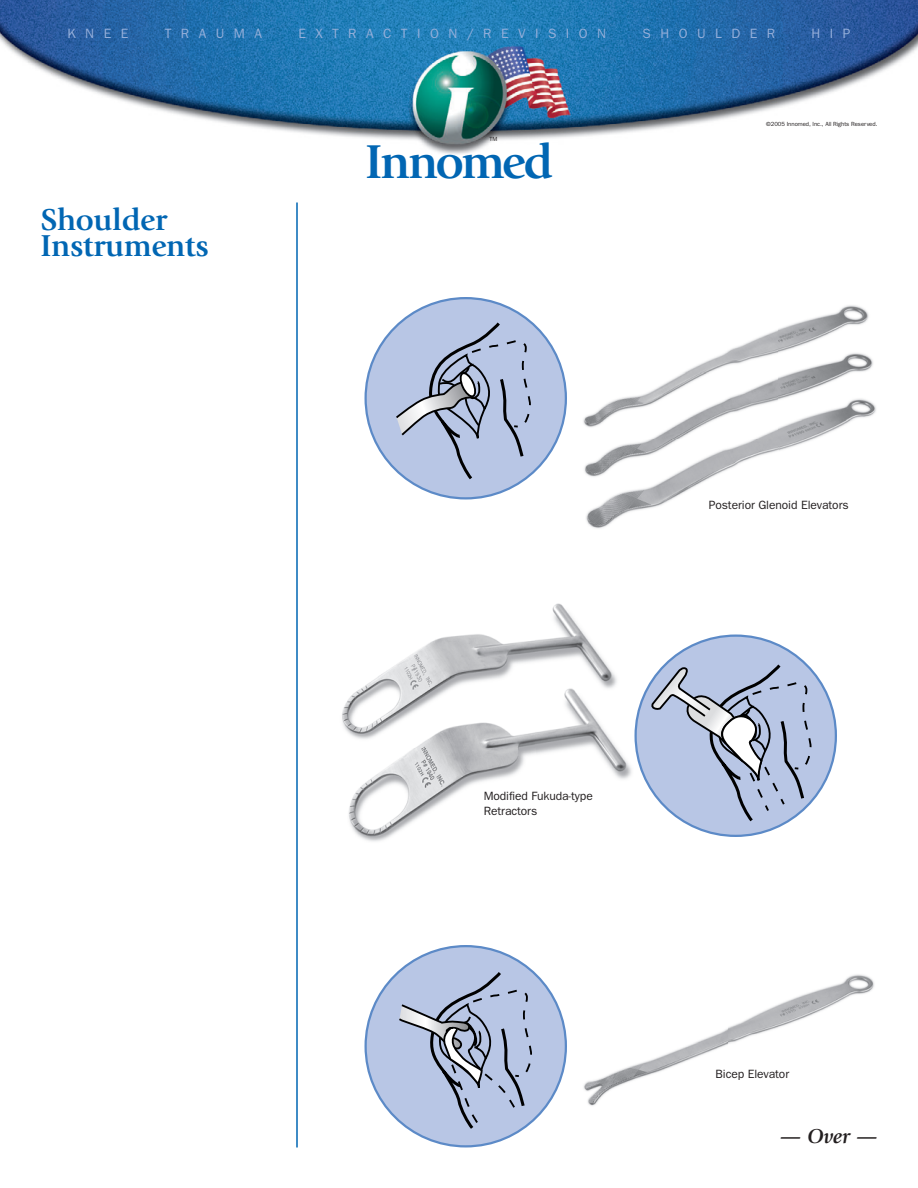
<style>
.page{position:relative;width:918px;height:1188px;background:#fff}
.page>*{position:absolute;margin:0;border:0;box-sizing:border-box;transform-origin:0 0}
.t1{font:700 49.5px "Giovanni";letter-spacing:-.055em;color:#0166b3}
.t2{font:700 31.5px/27px "Giovanni";letter-spacing:-.01em;color:#0166b3}
.t3{font:italic 700 21px "Giovanni";color:#231f20}
.t4{font:13.5px "Franklin Gothic";letter-spacing:.7em;color:#96afda}
.t5{font:12px/15px "Franklin Gothic";letter-spacing:-.005em;color:#231f20}
.t6{font:6px "Franklin Gothic";letter-spacing:-.005em;color:#231f20}
</style>
<div class="page">
<img style="left:0;top:0;width:918px;height:154px">
<hr style="left:296px;top:202px;width:2px;height:946px;background:#0166b3">
<img style="left:583px;top:974px;width:291px;height:132px">
<img style="left:342px;top:603px;width:290px;height:239px">
<img style="left:583px;top:305px;width:293px;height:224px">
<div style="left:366px;top:946px;width:200px;height:200px;background:#b8c6e5;border-radius:50%"></div>
<div style="left:366px;top:298px;width:200px;height:200px;background:#b8c6e5;border-radius:50%"></div>
<div style="left:636px;top:636px;width:200px;height:200px;background:#b8c6e5;border-radius:50%"></div>
<svg style="left:396px;top:323px;width:135px;height:156px"></svg>
<svg style="left:651px;top:664px;width:160px;height:157px"></svg>
<svg style="left:399px;top:972px;width:133px;height:157px"></svg>
<p class="t4" style="left:68px;top:29px;width:62px">KNEE</p>
<p class="t4" style="left:165px;top:29px;width:99px">TRAUMA</p>
<p class="t4" style="left:298px;top:29px;width:309px">EXTRACTION/REVISION</p>
<p class="t4" style="left:643px;top:29px;width:134px">SHOULDER</p>
<p class="t4" style="left:812px;top:29px;width:40px">HIP</p>
<h2 class="t2" style="left:40px;top:208px;width:170px">Shoulder<br>Instruments</h2>
<p class="t6" style="left:490px;top:137px;width:9px">TM</p>
<h1 class="t1" style="left:365px;top:143px;width:189px">Innomed</h1>
<p class="t6" style="left:766px;top:122px;width:113px">©2005 Innomed, Inc., All Rights Reserved.</p>
<p class="t5" style="left:484px;top:789px;width:111px">Modified Fukuda-type<br>Retractors</p>
<p class="t5" style="left:709px;top:499px;width:141px">Posterior Glenoid Elevators</p>
<p class="t5" style="left:716px;top:1067px;width:75px">Bicep Elevator</p>
<h3 class="t3" style="left:780px;top:1128px;width:99px">— Over —</h3>
</div>
